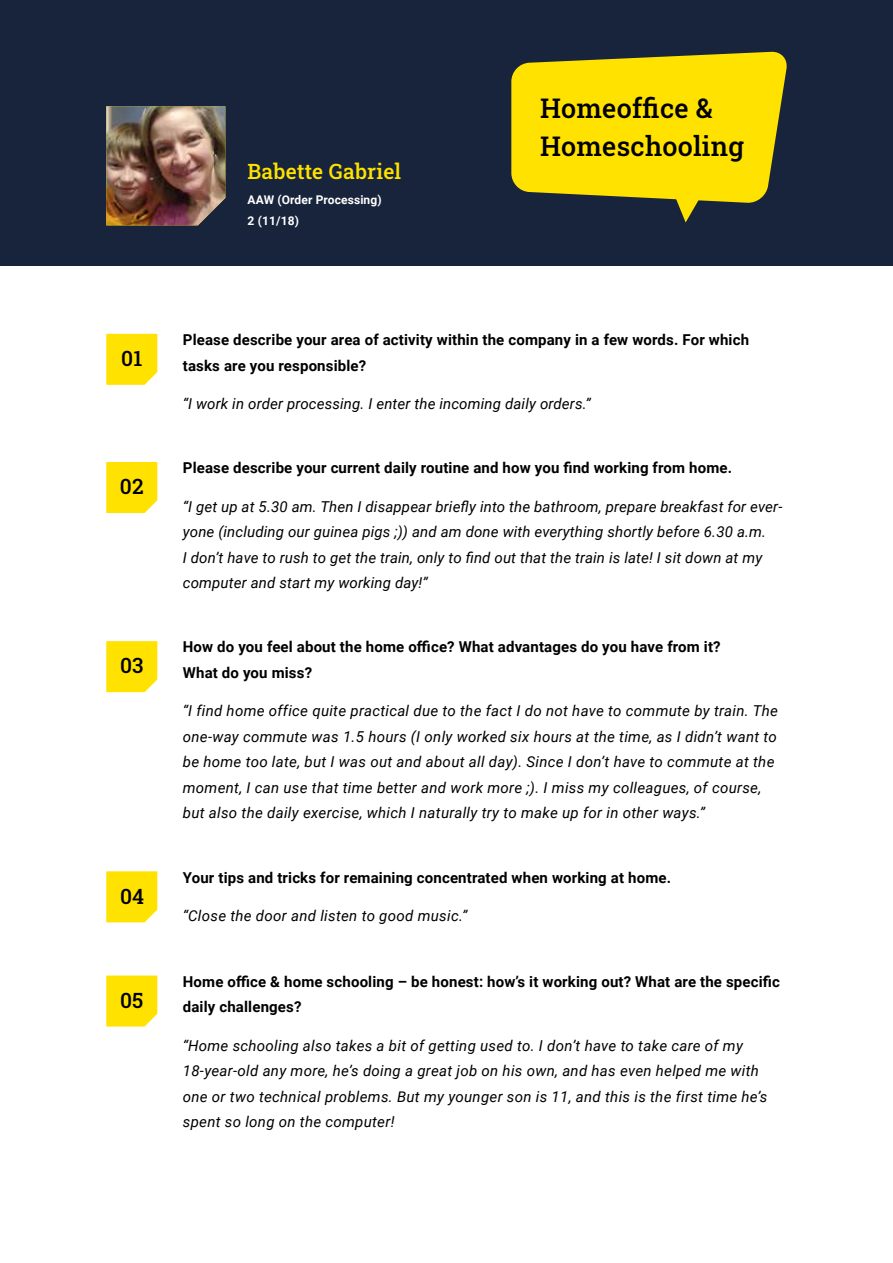
<style>
.page{position:relative;width:893px;height:1263px;background:#fff}
.page>*{position:absolute;margin:0;border:0;box-sizing:border-box;transform-origin:0 0}
.t1{font:500 27px/37.5px "Roboto Slab";letter-spacing:.01em;color:#000}
.t2{font:500 21px "Roboto Slab";letter-spacing:.01em;color:#ffe200}
.t3{font:500 21px "Roboto Slab";letter-spacing:.01em;color:#000}
.t4{font:italic 15px/25.5px "Roboto";letter-spacing:.02em;color:#000}
.t5{font:700 15px/25.5px "Roboto";letter-spacing:.01em;color:#000}
.t6{font:700 12px/21px "Roboto";letter-spacing:.01em;color:#fff}
</style>
<div class="page">
<div style="left:0;top:0;width:893px;height:266px;background:#17243c"></div>
<img style="left:106px;top:106px;width:119px;height:119px">
<div style="left:106px;top:334px;width:51px;height:51px;background:#ffe200"></div>
<div style="left:106px;top:462px;width:51px;height:51px;background:#ffe200"></div>
<div style="left:106px;top:641px;width:51px;height:51px;background:#ffe200"></div>
<svg style="left:511px;top:51px;width:276px;height:171px"></svg>
<div style="left:106px;top:871px;width:51px;height:51px;background:#ffe200"></div>
<div style="left:106px;top:975px;width:51px;height:51px;background:#ffe200"></div>
<h2 class="t2" style="left:248px;top:157px;width:155px">Babette Gabriel</h2>
<p class="t6" style="left:248px;top:189px;width:136px">AAW (Order Processing)<br>2 (11/18)</p>
<h1 class="t1" style="left:540px;top:89px;width:205px">Homeoffice &amp;<br>Homeschooling</h1>
<h2 class="t3" style="left:121px;top:344px;width:23px">01</h2>
<h2 class="t3" style="left:120px;top:472px;width:25px">02</h2>
<h2 class="t3" style="left:120px;top:651px;width:25px">03</h2>
<h2 class="t3" style="left:120px;top:881px;width:26px">04</h2>
<h2 class="t3" style="left:120px;top:986px;width:25px">05</h2>
<p class="t5" style="left:183px;top:326px;width:568px">Please describe your area of activity within the company in a few words. For which tasks are you responsible?</p>
<p class="t4" style="left:183px;top:390px;width:409px">“I work in order processing. I enter the incoming daily orders.”</p>
<p class="t5" style="left:183px;top:455px;width:551px">Please describe your current daily routine and how you find working from home.</p>
<p class="t4" style="left:183px;top:493px;width:601px">“I get up at 5.30 am. Then I disappear briefly into the bathroom, prepare breakfast for ever&shy;yone (including our guinea pigs ;)) and am done with everything shortly before 6.30 a.m.<br>I don’t have to rush to get the train, only to find out that the train is late! I sit down at my computer and start my working day!”</p>
<p class="t5" style="left:183px;top:634px;width:539px">How do you feel about the home office? What advantages do you have from it?<br>What do you miss?</p>
<p class="t4" style="left:183px;top:697px;width:597px">“I find home office quite practical due to the fact I do not have to commute by train. The one-way commute was 1.5 hours (I only worked six hours at the time, as I didn’t want to be home too late, but I was out and about all day). Since I don’t have to commute at the moment, I can use that time better and work more ;). I miss my colleagues, of course, but also the daily exercise, which I naturally try to make up for in other ways.”</p>
<p class="t5" style="left:183px;top:864px;width:490px">Your tips and tricks for remaining concentrated when working at home.</p>
<p class="t4" style="left:183px;top:902px;width:286px">“Close the door and listen to good music.”</p>
<p class="t5" style="left:183px;top:968px;width:599px">Home office &amp; home schooling – be honest: how’s it working out? What are the specific daily challenges?</p>
<p class="t4" style="left:183px;top:1032px;width:586px">“Home schooling also takes a bit of getting used to. I don’t have to take care of my 18-year-old any more, he’s doing a great job on his own, and has even helped me with one or two technical problems. But my younger son is 11, and this is the first time he’s spent so long on the computer!</p>
</div>
